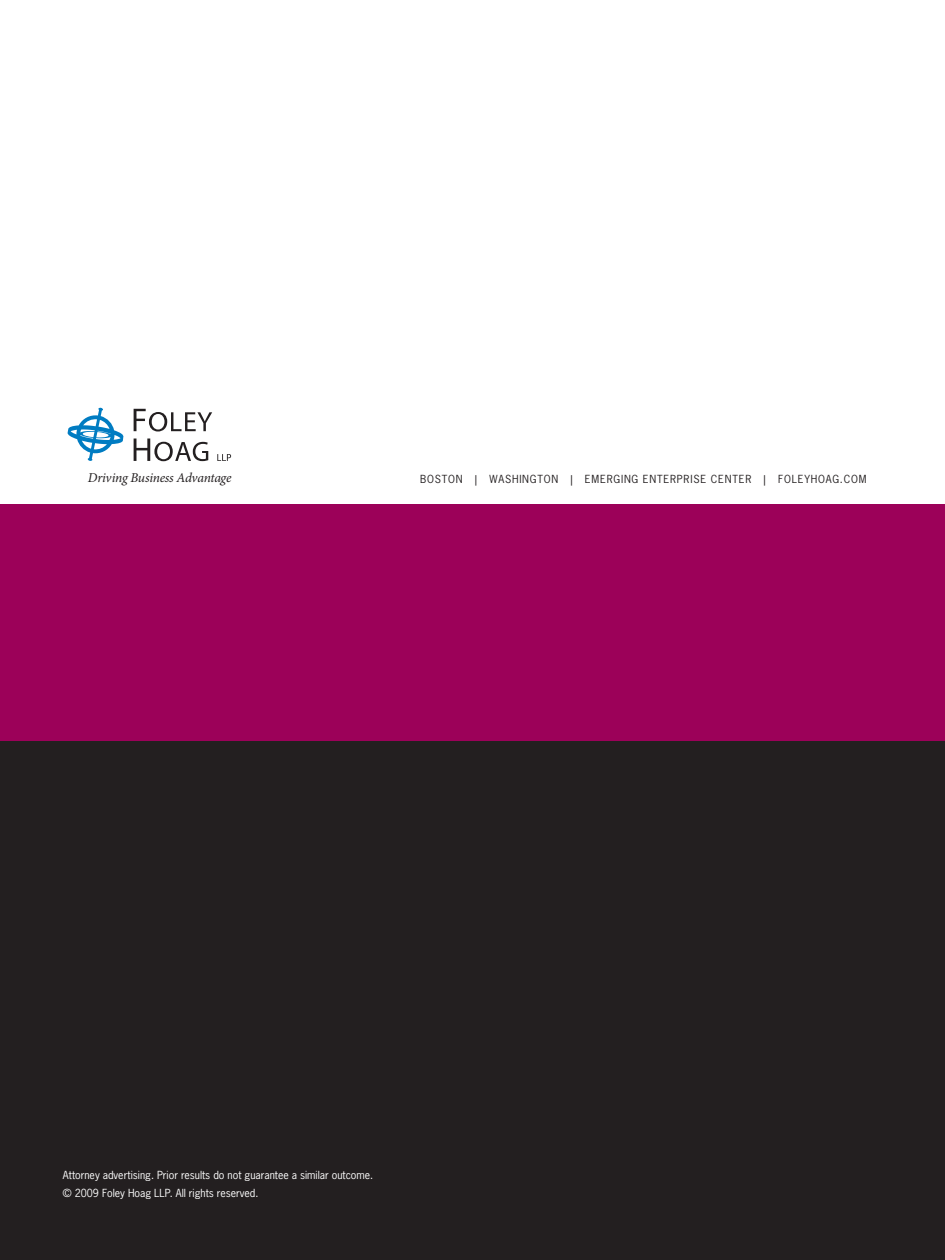
<style>
.page{position:relative;width:945px;height:1260px;background:#fff}
.page>*{position:absolute;margin:0;border:0;box-sizing:border-box;transform-origin:0 0}
.t1{font:italic 13.47px "Minion Pro";letter-spacing:-.02em;color:#231f20}
.t2{font:10.5px/17.5px "News Gothic";color:#fff}
.t3{font:10.5px "News Gothic Std";letter-spacing:.075em;color:#231f20}
</style>
<div class="page">
<div style="left:0;top:504px;width:945px;height:756px;background:#231f20"></div>
<svg style="left:67px;top:408px;width:57px;height:53px"></svg>
<svg style="left:134px;top:409px;width:78px;height:23px"></svg>
<svg style="left:134px;top:439px;width:74px;height:22px"></svg>
<svg style="left:217px;top:454px;width:14px;height:7px"></svg>
<div style="left:0;top:504px;width:945px;height:236px;background:#9c0159"></div>
<p class="t1" style="left:88px;top:469px;width:145px">Driving Business Advantage</p>
<p class="t3" style="left:420px;top:472px;width:448px">BOSTON | WASHINGTON | EMERGING ENTERPRISE CENTER | FOLEYHOAG.COM</p>
<p class="t2" style="left:63px;top:1166px;width:312px">Attorney advertising. Prior results do not guarantee a similar outcome. © 2009 Foley Hoag LLP. All rights reserved.</p>
</div>
